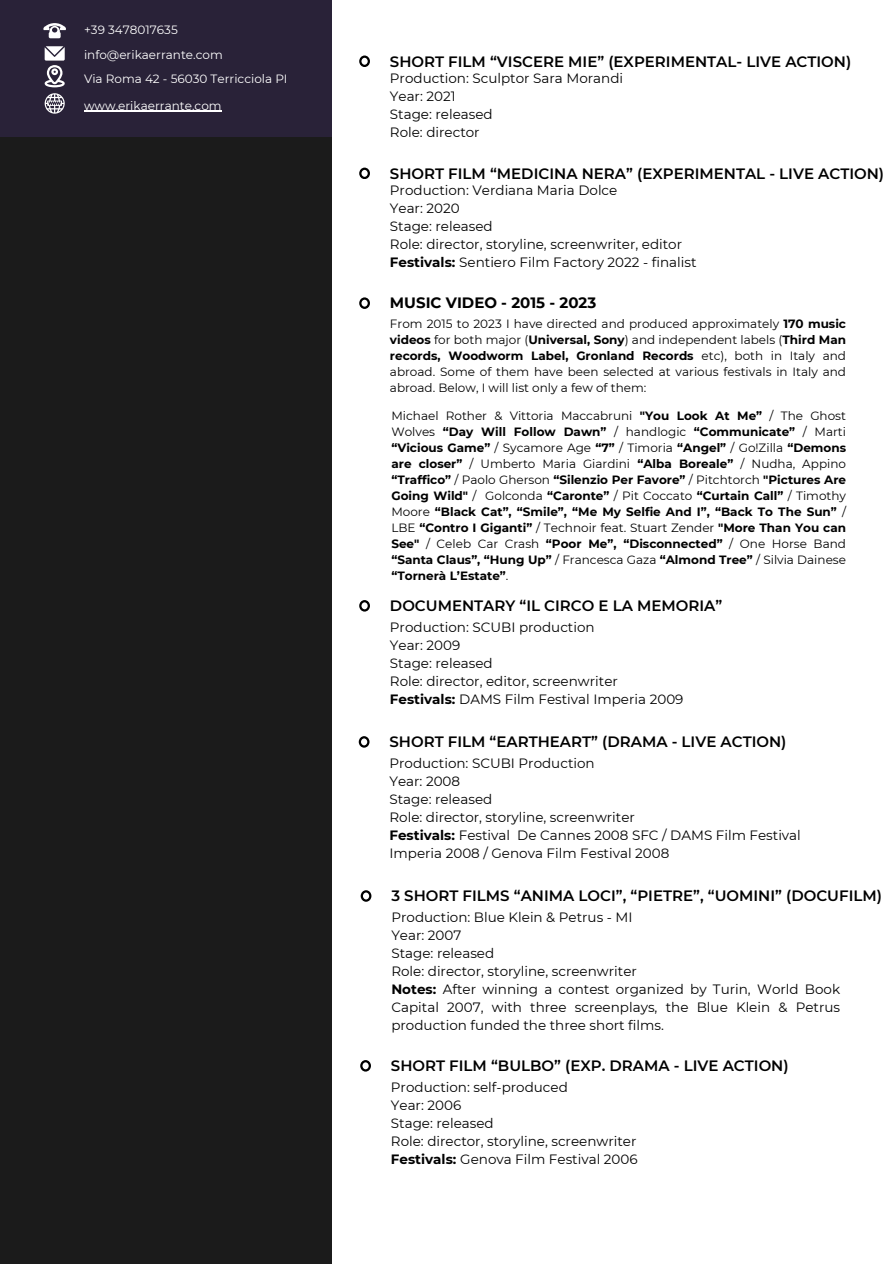
<style>
.page{position:relative;width:893px;height:1264px;background:#fff}
.page>*{position:absolute;margin:0;border:0;box-sizing:border-box;transform-origin:0 0}
.t1{font:600 15px "Montserrat";color:#000}
.t2{font:700 15px "Montserrat";color:#000}
.t3{font:13.5px/18px "Montserrat";color:#000}
.t4{font:700 12px/16px "Montserrat";color:#000;text-align:justify}
.t5{font:12px/16px "Montserrat";color:#000;text-align:justify}
.t6{font:12px "Montserrat";color:#fff}
.s1{font-weight:700}
.s2{font-weight:400}
</style>
<div class="page">
<div style="left:0;top:0;width:331px;height:1263px;background:#1b1b1b"></div>
<div style="left:0;top:0;width:331px;height:137px;background:#292238"></div>
<svg style="left:43px;top:23px;width:23px;height:15px"></svg>
<svg style="left:45px;top:46px;width:20px;height:41px"></svg>
<svg style="left:45px;top:93px;width:20px;height:20px"></svg>
<hr style="left:84px;top:111px;width:138px;height:1px;background:#fff">
<svg style="left:359px;top:55px;width:11px;height:12px"></svg>
<svg style="left:359px;top:168px;width:11px;height:11px"></svg>
<svg style="left:359px;top:297px;width:11px;height:12px"></svg>
<svg style="left:359px;top:600px;width:11px;height:11px"></svg>
<svg style="left:359px;top:736px;width:10px;height:11px"></svg>
<svg style="left:360px;top:890px;width:11px;height:11px"></svg>
<svg style="left:360px;top:1060px;width:11px;height:11px"></svg>
<p class="t6" style="left:84px;top:22px;width:95px">+39 3478017635</p>
<p class="t6" style="left:84px;top:47px;width:140px">info@erikaerrante.com</p>
<p class="t6" style="left:84px;top:98px;width:139px">www.erikaerrante.com</p>
<p class="t6" style="left:84px;top:71px;width:205px">Via Roma 42 - 56030 Terricciola PI</p>
<p class="t1" style="left:390px;top:52px;width:463px">SHORT FILM “VISCERE MIE” (EXPERIMENTAL- LIVE ACTION)</p>
<p class="t3" style="left:390px;top:69px;width:235px">Production: Sculptor Sara Morandi<br>Year: 2021<br>Stage: released<br>Role: director</p>
<p class="t1" style="left:390px;top:164px;width:495px">SHORT FILM “MEDICINA NERA” (EXPERIMENTAL - LIVE ACTION)</p>
<p class="t3" style="left:390px;top:181px;width:308px">Production: Verdiana Maria Dolce<br>Year: 2020<br>Stage: released<br>Role: director, storyline, screenwriter, editor<br><span class="s1">Festivals:</span> Sentiero Film Factory 2022 - finalist</p>
<p class="t2" style="left:390px;top:294px;width:208px">MUSIC VIDEO - 2015 - 2023</p>
<p class="t5" style="left:390px;top:315px;width:457px">From 2015 to 2023 I have directed and produced approximately <span class="s1">170 music videos</span> for both major (<span class="s1">Universal, Sony</span>) and independent labels (<span class="s1">Third Man records, Woodworm Label, Gronland Records</span> etc), both in Italy and abroad. Some of them have been selected at various festivals in Italy and abroad. Below, I will list only a few of them:</p>
<p class="t4" style="left:391px;top:407px;width:456px"><span class="s2">Michael Rother &amp; Vittoria Maccabruni</span> "You Look At Me” <span class="s2">/ The Ghost Wolves</span> “Day Will Follow Dawn” <span class="s2">/ handlogic</span> “Communicate” <span class="s2">/ Marti </span>“Vicious Game” <span class="s2">/ Sycamore Age</span> “7” <span class="s2">/ Timoria</span> “Angel” <span class="s2">/ Go!Zilla</span> “Demons are closer” <span class="s2">/ Umberto Maria Giardini</span> “Alba Boreale” <span class="s2">/ Nudha, Appino </span>“Traffico” <span class="s2">/ Paolo Gherson</span> “Silenzio Per Favore” <span class="s2">/ Pitchtorch</span> "Pictures Are Going Wild" <span class="s2">/ Golconda</span> “Caronte” <span class="s2">/ Pit Coccato</span> “Curtain Call” <span class="s2">/ Timothy Moore</span> “Black Cat”, “Smile”, “Me My Selfie And I”, “Back To The Sun” <span class="s2">/ LBE</span> “Contro I Giganti” <span class="s2">/ Technoir feat. Stuart Zender</span> "More Than You can See" <span class="s2">/ Celeb Car Crash</span> “Poor Me”, “Disconnected” <span class="s2">/ One Horse Band </span>“Santa Claus”, “Hung Up” <span class="s2">/ Francesca Gaza</span> “Almond Tree” <span class="s2">/ Silvia Dainese </span>“Tornerà L’Estate”<span class="s2">.</span></p>
<p class="t1" style="left:390px;top:596px;width:334px">DOCUMENTARY “IL CIRCO E LA MEMORIA”</p>
<p class="t3" style="left:390px;top:618px;width:295px">Production: SCUBI production<br>Year: 2009<br>Stage: released<br>Role: director, editor, screenwriter<br><span class="s1">Festivals:</span> DAMS Film Festival Imperia 2009</p>
<p class="t1" style="left:389px;top:732px;width:398px">SHORT FILM “EARTHEART” (DRAMA - LIVE ACTION)</p>
<p class="t3" style="left:389px;top:754px;width:413px">Production: SCUBI Production<br>Year: 2008<br>Stage: released<br>Role: director, storyline, screenwriter<br><span class="s1">Festivals:</span> Festival De Cannes 2008 SFC / DAMS Film Festival Imperia 2008 / Genova Film Festival 2008</p>
<p class="t1" style="left:391px;top:886px;width:492px">3 SHORT FILMS “ANIMA LOCI”, “PIETRE”, “UOMINI” (DOCUFILM)</p>
<p class="t3" style="left:391px;top:908px;width:450px">Production: Blue Klein &amp; Petrus - MI<br>Year: 2007<br>Stage: released<br>Role: director, storyline, screenwriter<br><span class="s1">Notes:</span> After winning a contest organized by Turin, World Book Capital 2007, with three screenplays, the Blue Klein &amp; Petrus production funded the three short films.</p>
<p class="t1" style="left:391px;top:1056px;width:399px">SHORT FILM “BULBO” (EXP. DRAMA - LIVE ACTION)</p>
<p class="t3" style="left:391px;top:1078px;width:248px">Production: self-produced<br>Year: 2006<br>Stage: released<br>Role: director, storyline, screenwriter<br><span class="s1">Festivals:</span> Genova Film Festival 2006</p>
</div>
